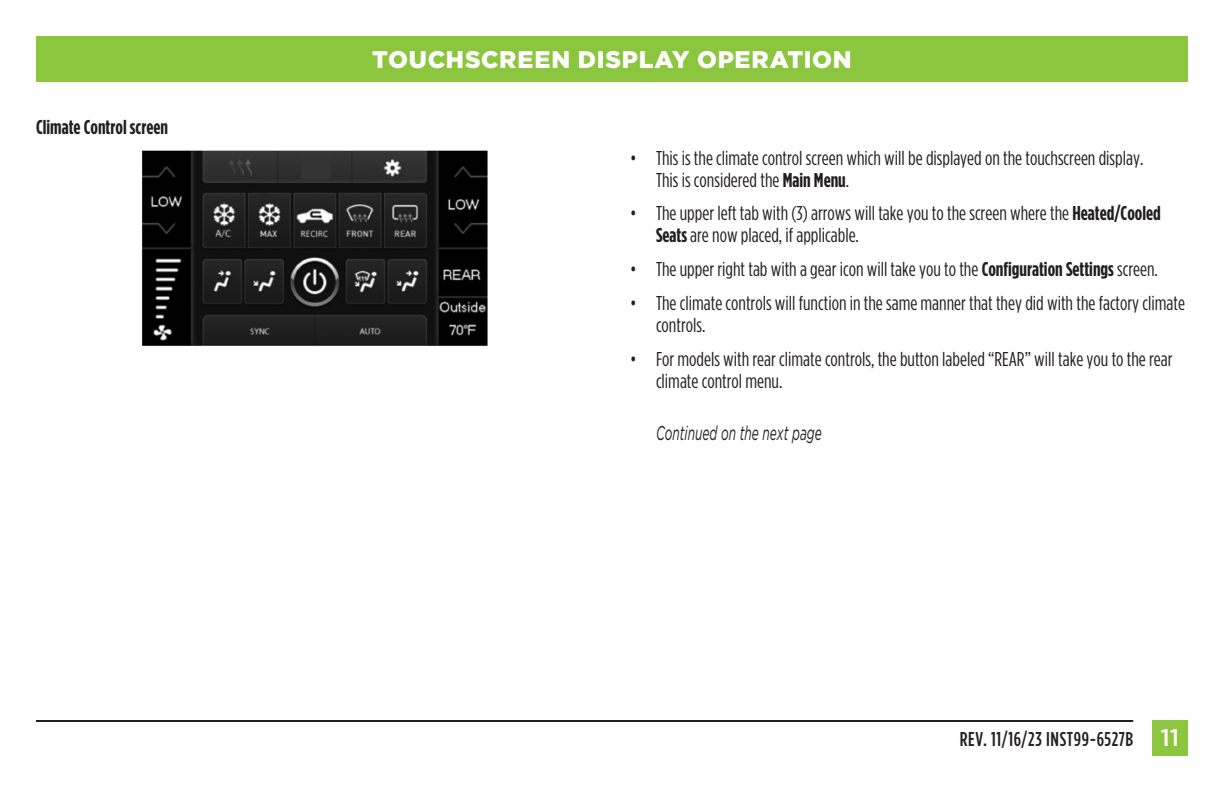
<style>
.page{position:relative;width:1224px;height:792px;background:#fff}
.page>*{position:absolute;margin:0;border:0;box-sizing:border-box;transform-origin:0 0}
.t1{font:900 24px "Gotham";letter-spacing:.03em;color:#fff}
.t2{font:20px/22px "Gotham Condensed";color:#231f20}
.t3{font:500 20px "Gotham Condensed";letter-spacing:.03em;color:#231f20}
.t4{font:italic 20px "Gotham";color:#231f20;scale:.6 1}
.t5{font:700 20px "Gotham Condensed";color:#231f20}
.s1{font-weight:700}
.s2{font-family:"Gotham";font-size:24px;color:#fff}
</style>
<div class="page">
<hr style="left:36px;top:720px;width:1097px;height:2px;background:#231f20">
<div style="left:36px;top:36px;width:1152px;height:45px;background:#8bc63e"></div>
<div style="left:1152px;top:720px;width:36px;height:36px;background:#8bc63e"></div>
<img style="left:142px;top:150px;width:346px;height:196px">
<p class="t5" style="left:36px;top:116px;width:133px">Climate Control screen</p>
<p class="t1" style="left:372px;top:46px;width:481px">TOUCHSCREEN DISPLAY OPERATION</p>
<p class="t2" style="left:656px;top:146px;width:489px;text-indent:-26px">• This is the climate control screen which will be displayed on the touchscreen display.<br>This is considered the <span class="s1">Main Menu</span>.</p>
<p class="t2" style="left:656px;top:202px;width:506px;text-indent:-26px">• The upper left tab with (3) arrows will take you to the screen where the <span class="s1">Heated/Cooled<br>Seats</span> are now placed, if applicable.</p>
<p class="t2" style="left:630px;top:258px;width:530px">• The upper right tab with a gear icon will take you to the <span class="s1">Configuration Settings</span> screen.</p>
<p class="t2" style="left:656px;top:292px;width:531px;text-indent:-26px">• The climate controls will function in the same manner that they did with the factory climate controls.</p>
<p class="t2" style="left:656px;top:348px;width:518px;text-indent:-26px">• For models with rear climate controls, the button labeled “REAR” will take you to the rear climate control menu.</p>
<p class="t4" style="left:656px;top:422px;width:278px">Continued on the next page</p>
<p class="t3" style="left:960px;top:728px;width:221px">REV. 11/16/23 INST99-6527B <span class="s2">11</span></p>
</div>
